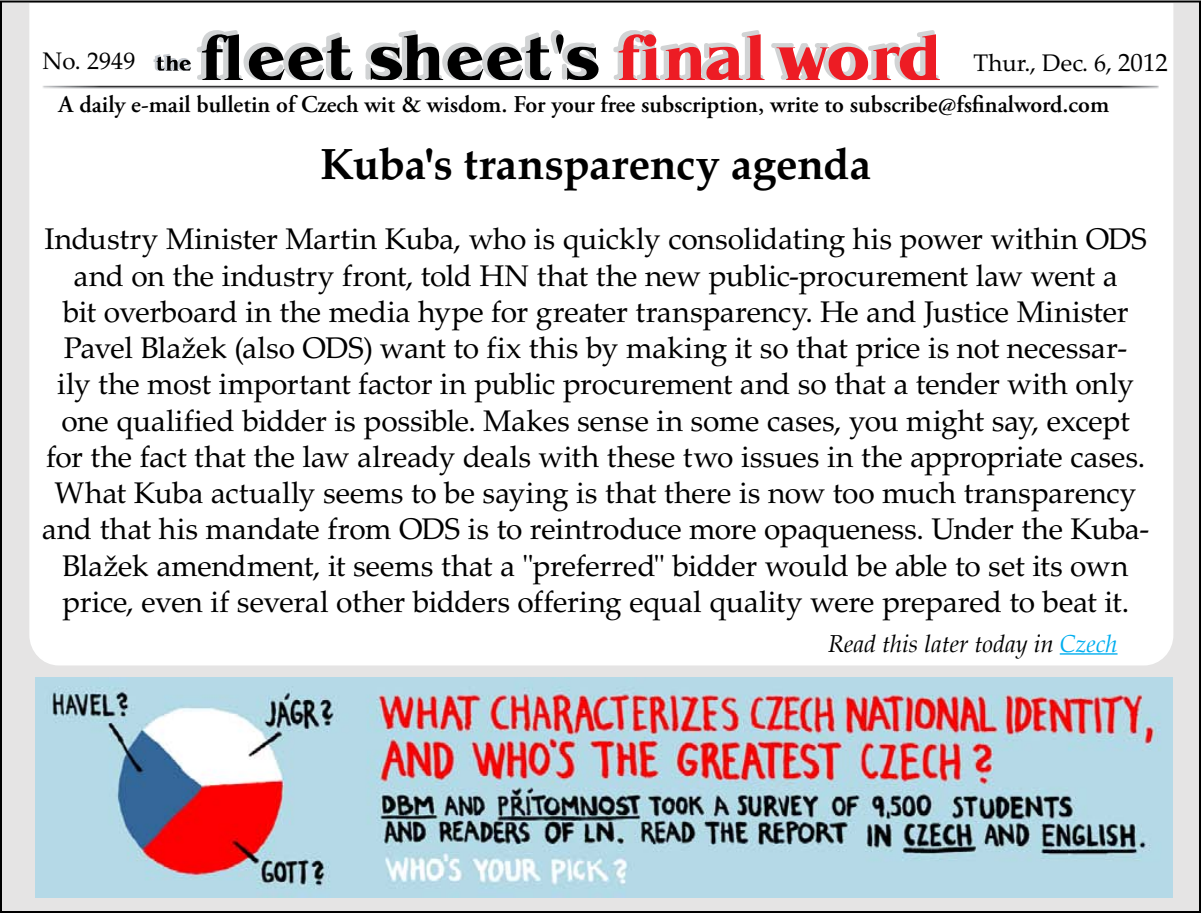
<style>
.page{position:relative;width:1201px;height:913px;background:#fff}
.page>*{position:absolute;margin:0;border:0;box-sizing:border-box;transform-origin:0 0}
.t1{font:700 43.6px "Palatino LTCE";letter-spacing:-.01em;color:#000}
.t2{font:29.8px/36.2px "Palatino LTCE";letter-spacing:-.01em;color:#000;text-align:center}
.t3{font:600 24px "Adobe Garamond Pro";color:#000}
.t4{font:italic 24px "Palatino";color:#000}
.t5{font:24px "Palatino LTCE";letter-spacing:.005em;color:#000}
.s1{font-size:25px}
.s2{color:#00aeef}
</style>
<div class="page">
<div style="left:1px;top:1px;width:1198px;height:910px;background:#e5e4e4"></div>
<div style="left:28px;top:1px;width:1146px;height:665px;background:#fff"></div>
<img style="left:40px;top:83px;width:1120px;height:7px">
<svg style="left:153px;top:30px;width:446px;height:50px;background:#a3a3a4"></svg>
<svg style="left:611px;top:30px;width:328px;height:50px;background:#eda0a3"></svg>
<hr style="left:1059px;top:653px;width:58px;height:1px;background:#00aeef">
<img style="left:36px;top:677px;width:1136px;height:220px">
<p class="t5" style="left:42px;top:47px;width:94px">No. 2949</p>
<p class="t5" style="left:973px;top:49px;width:196px">Thur., Dec. 6, <span class="s1">2012</span></p>
<p class="t3" style="left:59px;top:90px;width:1051px">A daily e-mail bulletin of Czech wit &amp; wisdom. For your free subscription, write to subscribe@fsfinalword.com</p>
<h1 class="t1" style="left:320px;top:138px;width:552px">Kuba's transparency agenda</h1>
<p class="t2" style="left:42px;top:222px;width:1109px">Industry Minister Martin Kuba, who is quickly consolidating his power within ODS and on the industry front, told HN that the new public-procurement law went a<br>bit overboard in the media hype for greater transparency. He and Justice Minister Pavel Blažek (also ODS) want to fix this by making it so that price is not necessar-<br>ily the most important factor in public procurement and so that a tender with only one qualified bidder is possible. Makes sense in some cases, you might say, except for the fact that the law already deals with these two issues in the appropriate cases.<br>What Kuba actually seems to be saying is that there is now too much transparency and that his mandate from ODS is to reintroduce more opaqueness. Under the Kuba-Blažek amendment, it seems that a "preferred" bidder would be able to set its own price, even if several other bidders offering equal quality were prepared to beat it.</p>
<p class="t4" style="left:828px;top:624px;width:291px">Read this later today in <span class="s2">Czech</span></p>
</div>
